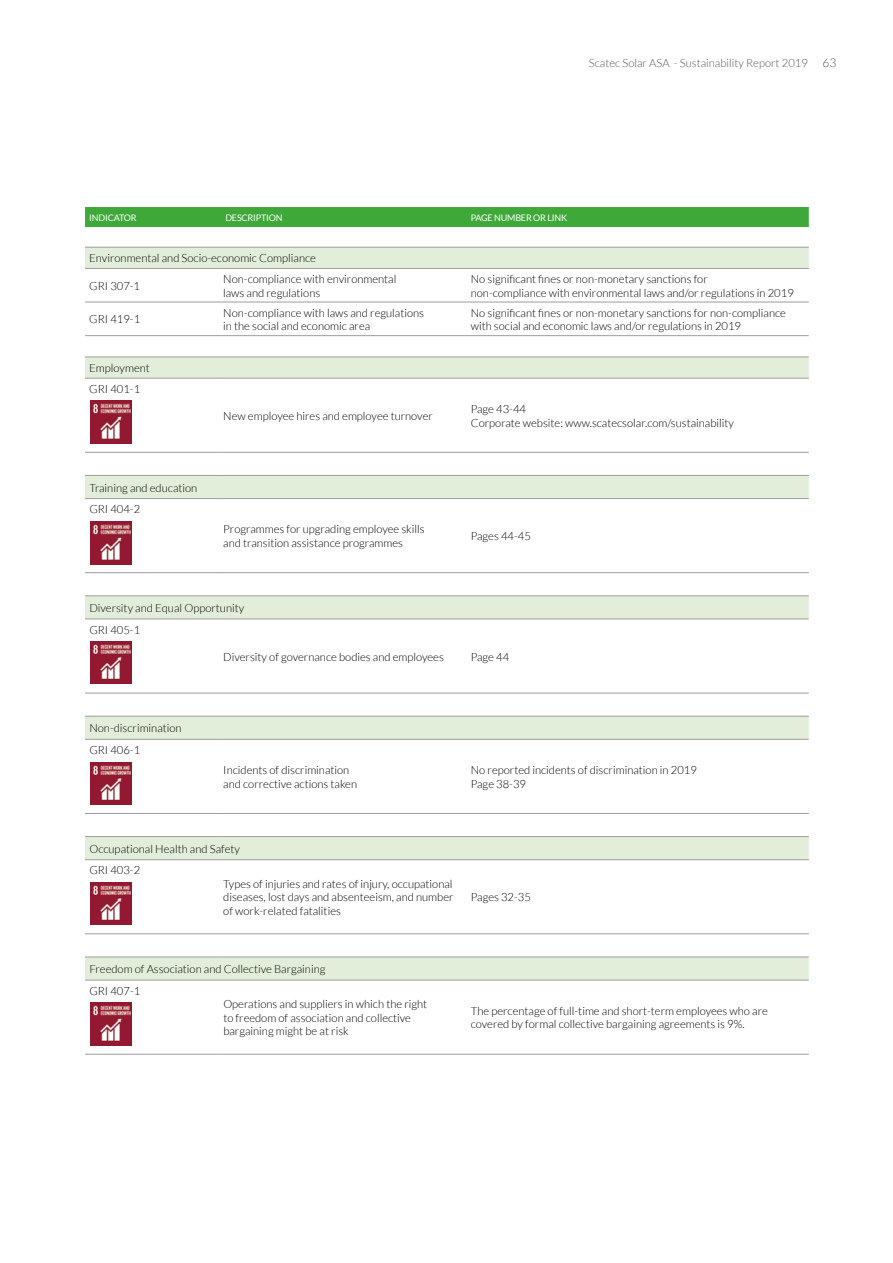
<style>
.page{position:relative;width:893px;height:1263px;background:#fff}
.page>*{position:absolute;margin:0;border:0;box-sizing:border-box;transform-origin:0 0}
.t1{font:300 11.25px/13.5px "Lato";color:#000}
.t2{font:300 11.25px "Lato";color:#575756}
.t3{font:9px "Lato";letter-spacing:-.02em;color:#fff}
.s1{font-size:12px}
</style>
<div class="page">
<div style="left:85px;top:207px;width:724px;height:20px;background:#3ea938"></div>
<svg style="left:85px;top:248px;width:724px;height:732px"></svg>
<hr style="left:458px;top:247px;width:351px;height:1px;background:#9d9d9c">
<hr style="left:458px;top:268px;width:351px;height:1px;background:#9d9d9c">
<hr style="left:85px;top:357px;width:136px;height:1px;background:#9d9d9c">
<hr style="left:221px;top:357px;width:237px;height:1px;background:#9d9d9c">
<hr style="left:458px;top:357px;width:351px;height:1px;background:#9d9d9c">
<hr style="left:85px;top:378px;width:136px;height:1px;background:#9d9d9c">
<hr style="left:85px;top:498px;width:136px;height:1px;background:#9d9d9c">
<hr style="left:85px;top:739px;width:136px;height:1px;background:#9d9d9c">
<hr style="left:221px;top:378px;width:237px;height:1px;background:#9d9d9c">
<hr style="left:221px;top:498px;width:237px;height:1px;background:#9d9d9c">
<hr style="left:221px;top:739px;width:237px;height:1px;background:#9d9d9c">
<hr style="left:458px;top:378px;width:351px;height:1px;background:#9d9d9c">
<hr style="left:458px;top:498px;width:351px;height:1px;background:#9d9d9c">
<hr style="left:458px;top:619px;width:351px;height:1px;background:#9d9d9c">
<hr style="left:458px;top:739px;width:351px;height:1px;background:#9d9d9c">
<hr style="left:458px;top:859px;width:351px;height:1px;background:#9d9d9c">
<hr style="left:458px;top:980px;width:351px;height:1px;background:#9d9d9c">
<hr style="left:85px;top:475px;width:136px;height:1px;background:#9d9d9c">
<hr style="left:221px;top:475px;width:237px;height:1px;background:#9d9d9c">
<hr style="left:458px;top:475px;width:351px;height:1px;background:#9d9d9c">
<hr style="left:458px;top:595px;width:351px;height:1px;background:#9d9d9c">
<hr style="left:85px;top:716px;width:136px;height:1px;background:#9d9d9c">
<hr style="left:221px;top:716px;width:237px;height:1px;background:#9d9d9c">
<hr style="left:458px;top:716px;width:351px;height:1px;background:#9d9d9c">
<hr style="left:458px;top:836px;width:351px;height:1px;background:#9d9d9c">
<hr style="left:458px;top:957px;width:351px;height:1px;background:#9d9d9c">
<hr style="left:85px;top:1054px;width:136px;height:1px;background:#9d9d9c">
<hr style="left:221px;top:1054px;width:237px;height:1px;background:#9d9d9c">
<hr style="left:458px;top:1054px;width:351px;height:1px;background:#9d9d9c">
<hr style="left:85px;top:302px;width:136px;height:1px;background:#9d9d9c">
<hr style="left:221px;top:302px;width:237px;height:1px;background:#9d9d9c">
<hr style="left:458px;top:302px;width:351px;height:1px;background:#9d9d9c">
<hr style="left:85px;top:335px;width:136px;height:1px;background:#9d9d9c">
<hr style="left:221px;top:335px;width:237px;height:1px;background:#9d9d9c">
<hr style="left:458px;top:335px;width:351px;height:1px;background:#9d9d9c">
<hr style="left:85px;top:247px;width:136px;height:1px;background:#9d9d9c">
<hr style="left:221px;top:247px;width:237px;height:1px;background:#9d9d9c">
<hr style="left:85px;top:268px;width:136px;height:1px;background:#9d9d9c">
<hr style="left:221px;top:268px;width:237px;height:1px;background:#9d9d9c">
<hr style="left:85px;top:595px;width:136px;height:1px;background:#9d9d9c">
<hr style="left:221px;top:595px;width:237px;height:1px;background:#9d9d9c">
<hr style="left:85px;top:619px;width:136px;height:1px;background:#9d9d9c">
<hr style="left:221px;top:619px;width:237px;height:1px;background:#9d9d9c">
<hr style="left:85px;top:836px;width:136px;height:1px;background:#9d9d9c">
<hr style="left:221px;top:836px;width:237px;height:1px;background:#9d9d9c">
<hr style="left:85px;top:859px;width:136px;height:1px;background:#9d9d9c">
<hr style="left:221px;top:859px;width:237px;height:1px;background:#9d9d9c">
<hr style="left:85px;top:957px;width:136px;height:1px;background:#9d9d9c">
<hr style="left:221px;top:957px;width:237px;height:1px;background:#9d9d9c">
<hr style="left:85px;top:980px;width:136px;height:1px;background:#9d9d9c">
<hr style="left:221px;top:980px;width:237px;height:1px;background:#9d9d9c">
<hr style="left:85px;top:452px;width:136px;height:1px;background:#9d9d9c">
<hr style="left:85px;top:572px;width:136px;height:1px;background:#9d9d9c">
<hr style="left:85px;top:693px;width:136px;height:1px;background:#9d9d9c">
<hr style="left:85px;top:813px;width:136px;height:1px;background:#9d9d9c">
<hr style="left:85px;top:933px;width:136px;height:1px;background:#9d9d9c">
<hr style="left:221px;top:452px;width:237px;height:1px;background:#9d9d9c">
<hr style="left:221px;top:572px;width:237px;height:1px;background:#9d9d9c">
<hr style="left:221px;top:693px;width:237px;height:1px;background:#9d9d9c">
<hr style="left:221px;top:813px;width:237px;height:1px;background:#9d9d9c">
<hr style="left:221px;top:933px;width:237px;height:1px;background:#9d9d9c">
<hr style="left:458px;top:452px;width:351px;height:1px;background:#9d9d9c">
<hr style="left:458px;top:572px;width:351px;height:1px;background:#9d9d9c">
<hr style="left:458px;top:693px;width:351px;height:1px;background:#9d9d9c">
<hr style="left:458px;top:813px;width:351px;height:1px;background:#9d9d9c">
<hr style="left:458px;top:933px;width:351px;height:1px;background:#9d9d9c">
<img style="left:90px;top:401px;width:42px;height:42px">
<img style="left:90px;top:522px;width:42px;height:42px">
<img style="left:90px;top:641px;width:42px;height:43px">
<img style="left:90px;top:762px;width:42px;height:43px">
<img style="left:90px;top:882px;width:42px;height:43px">
<img style="left:90px;top:1002px;width:42px;height:43px">
<p class="t2" style="left:589px;top:57px;width:249px">Scatec Solar ASA - Sustainability Report 2019 <span class="s1">63</span></p>
<p class="t3" style="left:89px;top:212px;width:49px">INDICATOR</p>
<p class="t3" style="left:225px;top:212px;width:59px">DESCRIPTION</p>
<p class="t3" style="left:471px;top:212px;width:98px">PAGE NUMBER OR LINK</p>
<p class="t1" style="left:89px;top:252px;width:228px">Environmental and Socio-economic Compliance</p>
<p class="t1" style="left:89px;top:279px;width:52px">GRI 307-1</p>
<p class="t1" style="left:223px;top:272px;width:175px">Non-compliance with environmental laws and regulations</p>
<p class="t1" style="left:471px;top:272px;width:325px">No significant fines or non-monetary sanctions for<br>non-compliance with environmental laws and/or regulations in 2019</p>
<p class="t1" style="left:89px;top:313px;width:52px">GRI 419-1</p>
<p class="t1" style="left:223px;top:306px;width:202px">Non-compliance with laws and regulations in the social and economic area</p>
<p class="t1" style="left:471px;top:306px;width:317px">No significant fines or non-monetary sanctions for non-compliance with social and economic laws and/or regulations in 2019</p>
<p class="t1" style="left:89px;top:358px;width:62px;line-height:20.7px">Employment<br>GRI 401-1</p>
<p class="t1" style="left:223px;top:409px;width:211px">New employee hires and employee turnover</p>
<p class="t1" style="left:471px;top:402px;width:265px">Page 43-44<br>Corporate website: www.scatecsolar.com/sustainability</p>
<p class="t1" style="left:89px;top:477px;width:109px;line-height:21.6px">Training and education<br>GRI 404-2</p>
<p class="t1" style="left:223px;top:523px;width:203px">Programmes for upgrading employee skills and transition assistance programmes</p>
<p class="t1" style="left:471px;top:529px;width:62px">Pages 44-45</p>
<p class="t1" style="left:89px;top:597px;width:156px;line-height:21.6px">Diversity and Equal Opportunity<br>GRI 405-1</p>
<p class="t1" style="left:223px;top:650px;width:222px">Diversity of governance bodies and employees</p>
<p class="t1" style="left:471px;top:650px;width:40px">Page 44</p>
<p class="t1" style="left:89px;top:717px;width:94px;line-height:21.6px">Non-discrimination<br>GRI 406-1</p>
<p class="t1" style="left:223px;top:763px;width:135px">Incidents of discrimination and corrective actions taken</p>
<p class="t1" style="left:471px;top:763px;width:228px">No reported incidents of discrimination in 2019<br>Page 38-39</p>
<p class="t1" style="left:89px;top:838px;width:152px;line-height:21.6px">Occupational Health and Safety<br>GRI 403-2</p>
<p class="t1" style="left:223px;top:877px;width:232px;text-align:justify">Types of injuries and rates of injury, occupational diseases, lost days and absenteeism, and number of work-related fatalities</p>
<p class="t1" style="left:471px;top:890px;width:62px">Pages 32-35</p>
<p class="t1" style="left:89px;top:958px;width:238px;line-height:21.6px">Freedom of Association and Collective Bargaining<br>GRI 407-1</p>
<p class="t1" style="left:223px;top:997px;width:205px">Operations and suppliers in which the right to freedom of association and collective bargaining might be at risk</p>
<p class="t1" style="left:471px;top:1004px;width:299px">The percentage of full-time and short-term employees who are covered by formal collective bargaining agreements is 9%.</p>
</div>
